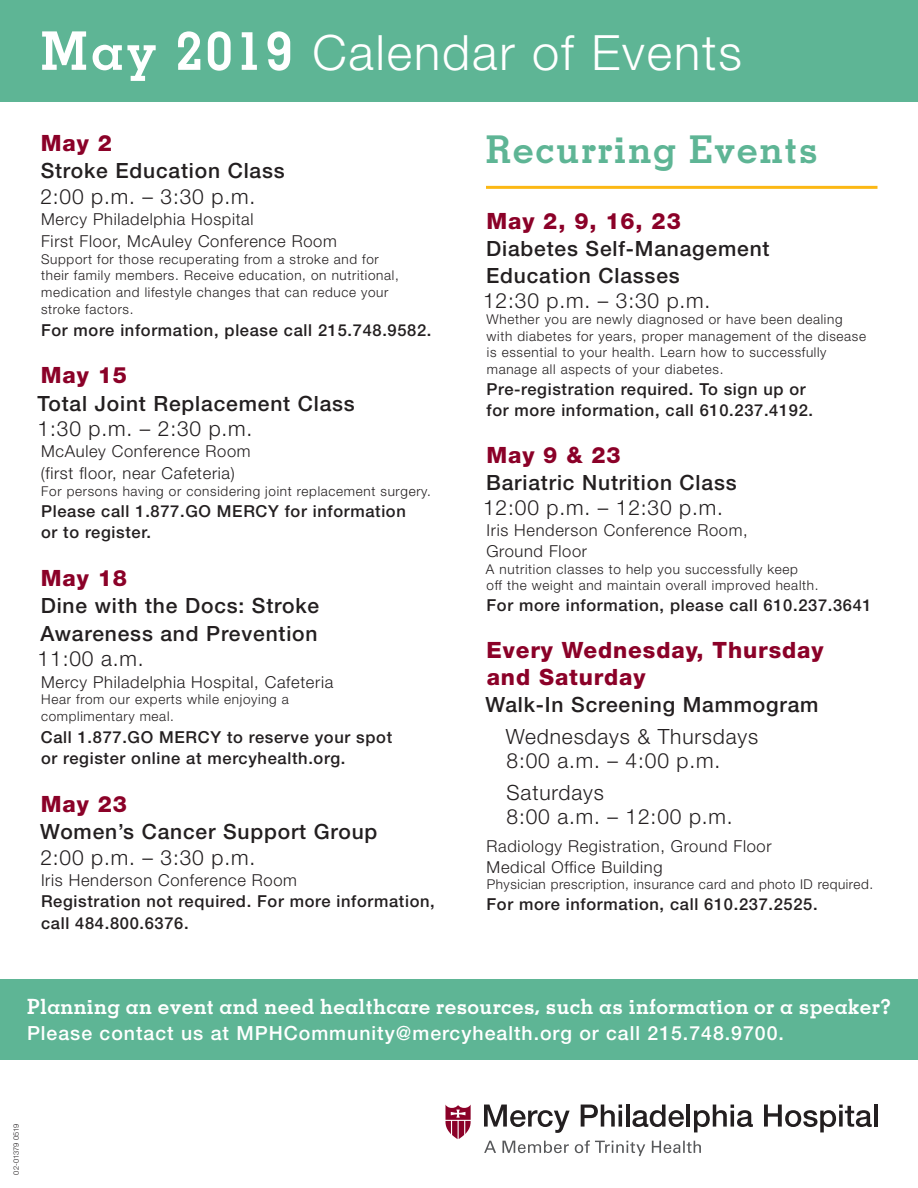
<style>
.page{position:relative;width:918px;height:1188px;background:#fff}
.page>*{position:absolute;margin:0;border:0;box-sizing:border-box;transform-origin:0 0}
.t1{font:300 48.75px "Helvetica Neue LT Std";letter-spacing:.04em;color:#fff}
.call_line{font:700 38.25px "Memphis LT Std";letter-spacing:.04em;color:#5eb595}
.Date{font:800 22.5px/27px "Helvetica Neue LT Std";letter-spacing:.04em;color:#8b0128}
.Event{font:500 21px/27.5px "Helvetica Neue LT Std";letter-spacing:.04em;color:#231f20}
.Time{font:300 21px/24px "Helvetica Neue LT Std";letter-spacing:.04em;color:#231f20}
.Time-2{font:700 21px "Memphis LT Std";letter-spacing:.015em;color:#fff}
.Time-3{font:500 19.5px "Helvetica Neue LT Std";letter-spacing:.05em;color:#fff}
.call_line-2{font:500 16.5px/21.3px "Helvetica Neue LT Std";letter-spacing:.04em;color:#231f20}
.location{font:300 16.5px/21.3px "Helvetica Neue LT Std";letter-spacing:.04em;color:#231f20}
.Information{font:300 13.5px/16.8px "Helvetica Neue LT Std";letter-spacing:.05em;color:#231f20}
.t2{font:300 7.5px "Helvetica Neue LT Std";color:#231f20}
.s1{font-family:"Memphis LT Std";font-weight:700;font-size:53.25px}
.s2{font-style:inherit}
</style>
<div class="page">
<hr style="left:486px;top:186px;width:392px;height:3px;background:#fcb814">
<div style="left:0;top:0;width:918px;height:101px;background:#5eb595"></div>
<div style="left:0;top:979px;width:918px;height:81px;background:#5eb595"></div>
<svg style="left:484px;top:1140px;width:217px;height:16px"></svg>
<svg style="left:484px;top:1105px;width:86px;height:28px"></svg>
<svg style="left:581px;top:1105px;width:41px;height:22px"></svg>
<hr style="left:619px;top:1111px;width:3px;height:16px;background:#231f20">
<hr style="left:626px;top:1105px;width:3px;height:22px;background:#231f20">
<svg style="left:632px;top:1105px;width:52px;height:22px"></svg>
<hr style="left:687px;top:1105px;width:3px;height:22px;background:#231f20">
<svg style="left:694px;top:1105px;width:59px;height:27px"></svg>
<svg style="left:764px;top:1105px;width:108px;height:27px"></svg>
<hr style="left:874px;top:1105px;width:4px;height:22px;background:#231f20">
<svg style="left:446px;top:1105px;width:25px;height:34px"></svg>
<p class="t1" style="left:40px;top:23px;width:703px"><span class="s1">May 2019</span> <span class="s2">C</span>alendar of Events</p>
<p class="Date" style="left:41px;top:129px;width:73px">May 2</p>
<p class="Event" style="left:41px;top:157px;width:246px">Stroke Education Class</p>
<p class="Time" style="left:40px;top:184px;width:216px">2:00 p.m. – 3:30 p.m.</p>
<p class="location" style="left:41px;top:208px;width:297px">Mercy Philadelphia Hospital<br>First Floor, McAuley Conference Room</p>
<p class="Information" style="left:41px;top:250px;width:359px">Support for those recuperating from a stroke and for their family members. Receive education, on nutritional, medication and lifestyle changes that can reduce your stroke factors.</p>
<p class="call_line-2" style="left:41px;top:319px;width:392px">For more information, please call 215.748.9582.</p>
<p class="Date" style="left:41px;top:362px;width:88px">May 15</p>
<p class="Event" style="left:38px;top:389px;width:319px">Total Joint Replacement Class</p>
<p class="Time" style="left:38px;top:416px;width:216px">1:30 p.m. – 2:30 p.m.</p>
<p class="location" style="left:41px;top:440px;width:211px">McAuley Conference Room (first floor, near Cafeteria)</p>
<p class="Information" style="left:41px;top:482px;width:391px">For persons having or considering joint replacement surgery.</p>
<p class="call_line-2" style="left:41px;top:500px;width:366px">Please call 1.877.GO MERCY for information or to register.</p>
<p class="Date" style="left:41px;top:564px;width:88px">May 18</p>
<p class="Event" style="left:40px;top:592px;width:280px">Dine with the Docs: Stroke<br>Awareness and Prevention</p>
<p class="Time" style="left:38px;top:646px;width:108px">11:00 a.m.</p>
<p class="location" style="left:41px;top:671px;width:294px">Mercy Philadelphia Hospital, Cafeteria</p>
<p class="Information" style="left:41px;top:691px;width:249px">Hear from our experts while enjoying a complimentary meal.</p>
<p class="call_line-2" style="left:41px;top:726px;width:353px">Call 1.877.GO MERCY to reserve your spot or register online at mercyhealth.org.</p>
<p class="Date" style="left:41px;top:790px;width:88px">May 23</p>
<p class="Event" style="left:40px;top:818px;width:339px">Women’s Cancer Support Group</p>
<p class="Time" style="left:40px;top:845px;width:216px">2:00 p.m. – 3:30 p.m.</p>
<p class="location" style="left:41px;top:869px;width:258px">Iris Henderson Conference Room</p>
<p class="call_line-2" style="left:41px;top:891px;width:395px">Registration not required. For more information, call 484.800.6376.</p>
<p class="call_line" style="left:486px;top:125px;width:334px">Recurring Events</p>
<p class="Date" style="left:486px;top:207px;width:196px">May 2, 9, 16, 23</p>
<p class="Event" style="left:486px;top:234px;width:285px;line-height:27px">Diabetes Self-Management<br>Education Classes</p>
<p class="Time" style="left:483px;top:288px;width:229px">12:30 p.m. – 3:30 p.m.</p>
<p class="Information" style="left:487px;top:311px;width:381px">Whether you are newly diagnosed or have been dealing with diabetes for years, proper management of the disease is essential to your health. Learn how to successfully manage all aspects of your diabetes.</p>
<p class="call_line-2" style="left:487px;top:378px;width:328px">Pre-registration required. To sign up or for more information, call 610.237.4192.</p>
<p class="Date" style="left:486px;top:441px;width:136px">May 9 &amp; 23</p>
<p class="Event" style="left:486px;top:469px;width:252px">Bariatric Nutrition Class</p>
<p class="Time" style="left:483px;top:495px;width:241px">12:00 p.m. – 12:30 p.m.</p>
<p class="location" style="left:487px;top:519px;width:263px">Iris Henderson Conference Room,</p>
<p class="location" style="left:486px;top:540px;width:102px">Ground Floor</p>
<p class="Information" style="left:486px;top:560px;width:334px">A nutrition classes to help you successfully keep<br>off the weight and maintain overall improved health.</p>
<p class="call_line-2" style="left:487px;top:594px;width:387px">For more information, please call 610.237.3641</p>
<p class="Date" style="left:486px;top:637px;width:339px">Every Wednesday, Thursday and Saturday</p>
<p class="Event" style="left:486px;top:691px;width:335px">Walk-In Screening Mammogram</p>
<p class="Time" style="left:506px;top:724px;width:254px">Wednesdays &amp; Thursdays<br>8:00 a.m. – 4:00 p.m.</p>
<p class="Time" style="left:507px;top:780px;width:228px">Saturdays<br>8:00 a.m. – 12:00 p.m.</p>
<p class="location" style="left:487px;top:835px;width:287px">Radiology Registration, Ground Floor<br>Medical Office Building</p>
<p class="Information" style="left:487px;top:876px;width:388px">Physician prescription, insurance card and photo ID required.</p>
<p class="call_line-2" style="left:487px;top:894px;width:333px">For more information, call 610.237.2525.</p>
<p class="Time-2" style="left:27px;top:993px;width:865px">Planning an event and need healthcare resources, such as information or a speaker?</p>
<p class="Time-3" style="left:27px;top:1021px;width:758px">Please contact us at MPHCommunity@mercyhealth.org or call 215.748.9700.</p>
<p class="t2" style="left:12px;top:1174px;width:52px;rotate:-90deg">02-01379 0519</p>
</div>
